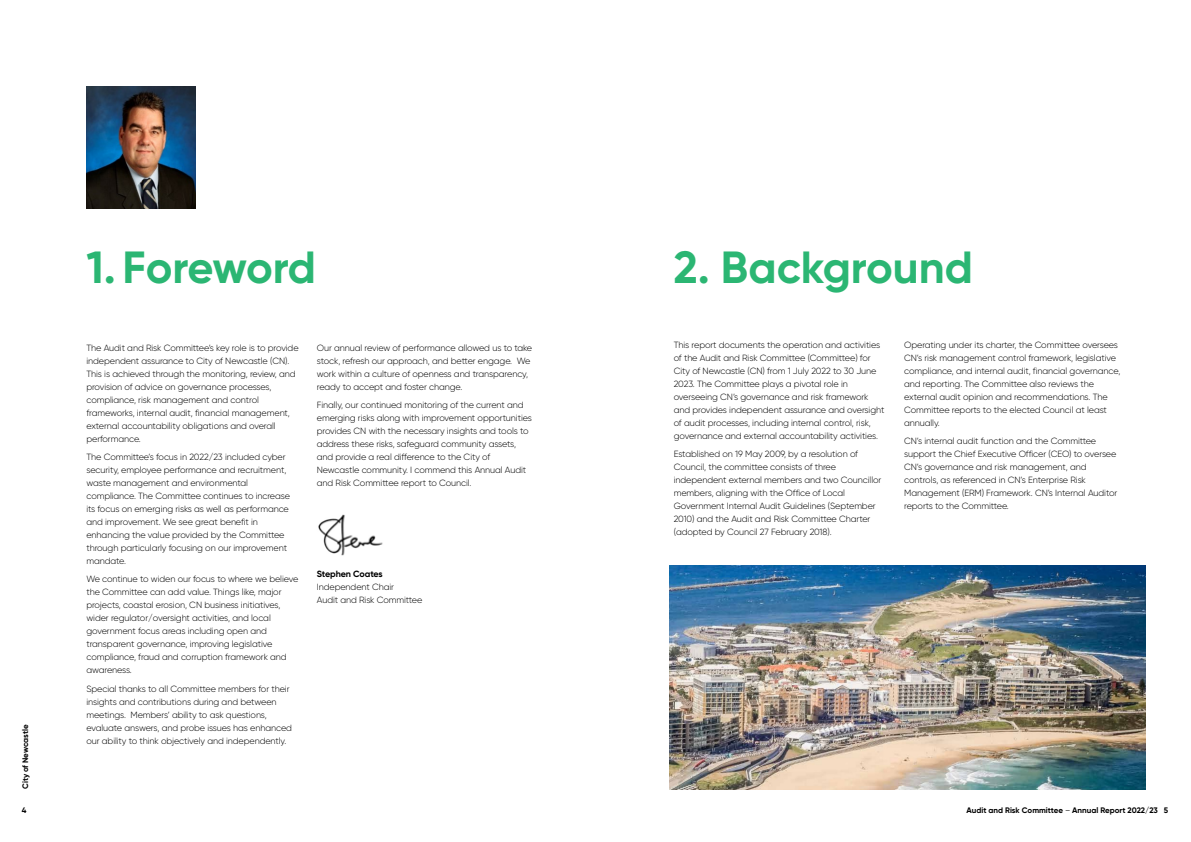
<style>
.page{position:relative;width:1191px;height:842px;background:#fff}
.page>*{position:absolute;margin:0;border:0;box-sizing:border-box;transform-origin:0 0}
.t1{font:700 45px "Gilroy";color:#2bb673}
.t2{font:700 45px "Gilroy";letter-spacing:-.02em;color:#2bb673}
.t3{font:300 9px/13px "Gilroy";letter-spacing:-.01em;color:#000}
.t4{font:700 9px "Gilroy";letter-spacing:-.01em;color:#000}
.t5{font:700 8px "Gilroy";color:#000}
.s1{font-weight:400}
</style>
<div class="page">
<img style="left:318px;top:514px;width:65px;height:42px">
<img style="left:86px;top:86px;width:110px;height:122px">
<img style="left:670px;top:565px;width:475px;height:224px">
<h1 class="t2" style="left:86px;top:239px;width:231px">1. Foreword</h1>
<h1 class="t1" style="left:674px;top:239px;width:301px">2. Background</h1>
<p class="t3" style="left:904px;top:338px;width:218px">Operating under its charter, the Committee oversees CN’s risk management control framework, legislative compliance, and internal audit, financial governance, and reporting. The Committee also reviews the external audit opinion and recommendations. The Committee reports to the elected Council at least annually.</p>
<p class="t3" style="left:904px;top:435px;width:215px">CN’s internal audit function and the Committee support the Chief Executive Officer (CEO) to oversee CN’s governance and risk management, and controls, as referenced in CN’s Enterprise Risk Management (ERM) Framework. CN’s Internal Auditor reports to the Committee.</p>
<p class="t3" style="left:674px;top:338px;width:212px">This report documents the operation and activities of the Audit and Risk Committee (Committee) for City of Newcastle (CN) from 1 July 2022 to 30 June 2023. The Committee plays a pivotal role in overseeing CN’s governance and risk framework and provides independent assurance and oversight of audit processes, including internal control, risk, governance and external accountability activities.</p>
<p class="t3" style="left:674px;top:448px;width:209px">Established on 19 May 2009, by a resolution of Council, the committee consists of three independent external members and two Councillor members, aligning with the Office of Local Government Internal Audit Guidelines (September 2010) and the Audit and Risk Committee Charter (adopted by Council 27 February 2018).</p>
<p class="t3" style="left:317px;top:341px;width:217px">Our annual review of performance allowed us to take stock, refresh our approach, and better engage. We work within a culture of openness and transparency, ready to accept and foster change.</p>
<p class="t3" style="left:317px;top:398px;width:216px">Finally, our continued monitoring of the current and emerging risks along with improvement opportunities provides CN with the necessary insights and tools to address these risks, safeguard community assets, and provide a real difference to the City of Newcastle community. I commend this Annual Audit and Risk Committee report to Council.</p>
<p class="t3" style="left:86px;top:342px;width:214px">The Audit and Risk Committee’s key role is to provide independent assurance to City of Newcastle (CN).<br>This is achieved through the monitoring, review, and provision of advice on governance processes, compliance, risk management and control frameworks, internal audit, financial management, external accountability obligations and overall performance.</p>
<p class="t3" style="left:86px;top:451px;width:205px">The Committee’s focus in 2022/23 included cyber security, employee performance and recruitment, waste management and environmental compliance. The Committee continues to increase its focus on emerging risks as well as performance and improvement. We see great benefit in enhancing the value provided by the Committee through particularly focusing on our improvement mandate.</p>
<p class="t3" style="left:86px;top:573px;width:213px">We continue to widen our focus to where we believe the Committee can add value. Things like, major projects, coastal erosion, CN business initiatives, wider regulator/oversight activities, and local government focus areas including open and transparent governance, improving legislative compliance, fraud and corruption framework and awareness.</p>
<p class="t3" style="left:86px;top:682px;width:207px">Special thanks to all Committee members for their insights and contributions during and between meetings. Members’ ability to ask questions, evaluate answers, and probe issues has enhanced our ability to think objectively and independently.</p>
<p class="t4" style="left:317px;top:568px;width:67px">Stephen Coates</p>
<p class="t3" style="left:317px;top:580px;width:107px">Independent Chair<br>Audit and Risk Committee</p>
<p class="t5" style="left:20px;top:789px;width:66px;rotate:-90deg">City of Newcastle</p>
<p class="t5" style="left:22px;top:805px;width:6px">4</p>
<p class="t5" style="left:966px;top:805px;width:203px">Audit and Risk Committee <span class="s1">–</span> Annual Report 2022/23 5</p>
</div>
